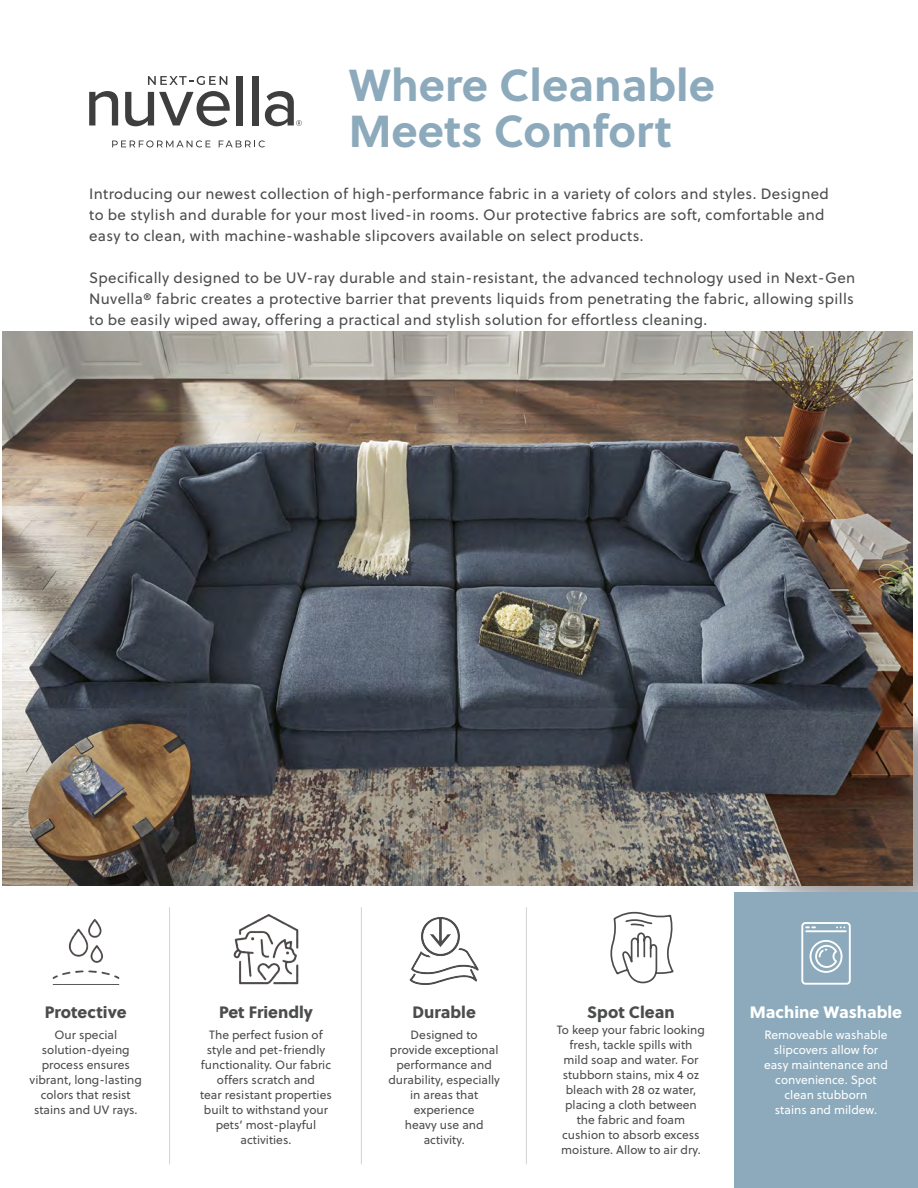
<style>
.page{position:relative;width:918px;height:1188px;background:#fff}
.page>*{position:absolute;margin:0;border:0;box-sizing:border-box;transform-origin:0 0}
.t1{font:700 44.7px "Soleil";color:#8caabc}
.t2{font:16.5px "Soleil Xb";color:#4b4c4d}
.t3{font:16.5px "Soleil Xb";color:#fff}
.t4{font:15px/21px "Soleil";letter-spacing:.02em;color:#4b4c4d}
.t5{font:12px/15px "Soleil";color:#4b4c4d;text-align:center}
.t6{font:12px/15px "Soleil";color:#fff;text-align:center}
</style>
<div class="page">
<svg style="left:89px;top:91px;width:29px;height:34px"></svg>
<svg style="left:125px;top:91px;width:105px;height:35px"></svg>
<div style="left:237px;top:76px;width:6px;height:49px;background:#3e3e3f"></div>
<div style="left:252px;top:76px;width:6px;height:49px;background:#3e3e3f"></div>
<svg style="left:148px;top:76px;width:79px;height:9px"></svg>
<svg style="left:265px;top:91px;width:37px;height:35px"></svg>
<svg style="left:112px;top:140px;width:99px;height:7px"></svg>
<svg style="left:219px;top:140px;width:46px;height:7px"></svg>
<hr style="left:169px;top:907px;width:1px;height:257px;background:#d1d2d4">
<hr style="left:361px;top:907px;width:1px;height:257px;background:#d1d2d4">
<hr style="left:526px;top:907px;width:1px;height:257px;background:#d1d2d4">
<img style="left:409px;top:917px;width:70px;height:68px">
<img style="left:233px;top:914px;width:66px;height:71px">
<img style="left:52px;top:919px;width:68px;height:66px">
<div style="left:735px;top:892px;width:183px;height:296px;background:#8caabc"></div>
<svg style="left:712px;top:711px;width:206px;height:274px"></svg>
<svg style="left:610px;top:911px;width:64px;height:73px"></svg>
<img style="left:2px;top:331px;width:910px;height:554px">
<p class="t1" style="left:349px;top:50px;width:368px">Where Cleanable</p>
<p class="t1" style="left:349px;top:97px;width:325px">Meets Comfort</p>
<p class="t4" style="left:89px;top:183px;width:741px">Introducing our newest collection of high-performance fabric in a variety of colors and styles. Designed to be stylish and durable for your most lived-in rooms. Our protective fabrics are soft, comfortable and easy to clean, with machine-washable slipcovers available on select products.</p>
<p class="t4" style="left:89px;top:267px;width:768px;text-align:justify">Specifically designed to be UV-ray durable and stain-resistant, the advanced technology used in Next-Gen Nuvella® fabric creates a protective barrier that prevents liquids from penetrating the fabric, allowing spills to be easily wiped away, offering a practical and stylish solution for effortless cleaning.</p>
<p class="t2" style="left:45px;top:999px;width:84px">Protective</p>
<p class="t5" style="left:30px;top:1027px;width:114px">Our special solution-dyeing process ensures vibrant, long-lasting colors that resist stains and UV rays.</p>
<p class="t2" style="left:219px;top:999px;width:95px">Pet Friendly</p>
<p class="t5" style="left:200px;top:1027px;width:133px">The perfect fusion of style and pet-friendly functionality. Our fabric offers scratch and<br>tear resistant properties built to withstand your pets’ most-playful activities.</p>
<p class="t2" style="left:413px;top:999px;width:65px">Durable</p>
<p class="t5" style="left:388px;top:1027px;width:113px">Designed to provide exceptional performance and durability, especially in areas that experience<br>heavy use and activity.</p>
<p class="t2" style="left:587px;top:999px;width:89px">Spot Clean</p>
<p class="t5" style="left:557px;top:1022px;width:150px">To keep your fabric looking fresh, tackle spills with mild soap and water. For stubborn stains, mix 4 oz bleach with 28 oz water, placing a cloth between the fabric and foam cushion to absorb excess moisture. Allow to air dry.</p>
<p class="t3" style="left:750px;top:999px;width:154px">Machine Washable</p>
<p class="t6" style="left:764px;top:1027px;width:126px">Removeable washable slipcovers allow for easy maintenance and convenience. Spot clean stubborn<br>stains and mildew.</p>
</div>
